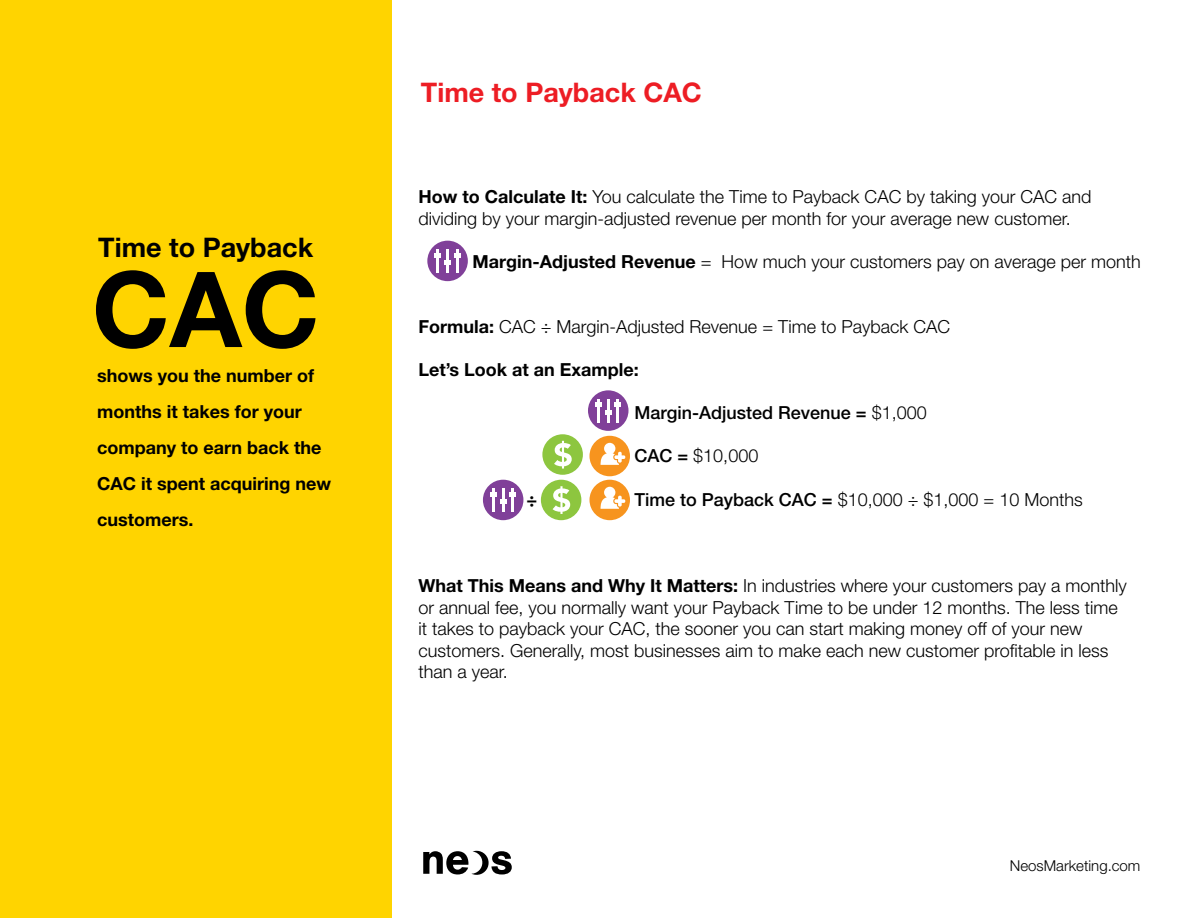
<style>
.page{position:relative;width:1188px;height:918px;background:#fff}
.page>*{position:absolute;margin:0;border:0;box-sizing:border-box;transform-origin:0 0}
.t1{font:700 105px "Helvetica Neue";color:#000}
.t2{font:700 27px "Helvetica Neue";color:#ed1d24}
.t3{font:700 27px "Helvetica Neue";color:#000}
.t4{font:300 18px/21.6px "Helvetica Neue";color:#000}
.t5{font:700 18px/36px "Helvetica Neue";color:#000}
.t6{font:500 18px "Helvetica Neue";color:#000}
.t7{font:300 15px "Helvetica Neue";color:#000}
.s1{font-weight:700}
.s2{font-weight:300}
.s3{font-weight:500}
</style>
<div class="page">
<div style="left:0;top:0;width:392px;height:918px;background:#ffd400"></div>
<svg style="left:423px;top:851px;width:89px;height:24px"></svg>
<div style="left:590px;top:436px;width:40px;height:40px;background:#f7941e;border-radius:50%"></div>
<svg style="left:601px;top:443px;width:24px;height:22px"></svg>
<div style="left:590px;top:480px;width:40px;height:40px;background:#f7941e;border-radius:50%"></div>
<svg style="left:601px;top:487px;width:24px;height:22px"></svg>
<div style="left:542px;top:434px;width:41px;height:41px;background:#8dc63f;border-radius:50%"></div>
<svg style="left:554px;top:441px;width:18px;height:28px"></svg>
<div style="left:541px;top:480px;width:40px;height:40px;background:#8dc63f;border-radius:50%"></div>
<svg style="left:553px;top:486px;width:17px;height:28px"></svg>
<div style="left:588px;top:390px;width:40px;height:41px;background:#804099;border-radius:50%"></div>
<hr style="left:597px;top:399px;width:3px;height:23px;background:#fff">
<hr style="left:607px;top:399px;width:2px;height:23px;background:#fff">
<hr style="left:617px;top:399px;width:2px;height:23px;background:#fff">
<svg style="left:595px;top:402px;width:26px;height:13px"></svg>
<div style="left:427px;top:241px;width:41px;height:40px;background:#804099;border-radius:50%"></div>
<hr style="left:437px;top:249px;width:2px;height:24px;background:#fff">
<hr style="left:447px;top:249px;width:2px;height:24px;background:#fff">
<hr style="left:456px;top:249px;width:2px;height:24px;background:#fff">
<svg style="left:435px;top:253px;width:26px;height:12px"></svg>
<div style="left:483px;top:480px;width:40px;height:40px;background:#804099;border-radius:50%"></div>
<hr style="left:492px;top:488px;width:3px;height:24px;background:#fff">
<hr style="left:502px;top:488px;width:2px;height:24px;background:#fff">
<hr style="left:512px;top:488px;width:2px;height:24px;background:#fff">
<svg style="left:490px;top:492px;width:26px;height:12px"></svg>
<h2 class="t3" style="left:98px;top:231px;width:216px">Time to Payback</h2>
<h1 class="t1" style="left:92px;top:245px;width:229px">CAC</h1>
<p class="t5" style="left:97px;top:358px;width:235px">shows you the number of months it takes for your company to earn back the<br>CAC it spent acquiring new customers.</p>
<h2 class="t2" style="left:421px;top:76px;width:282px">Time to Payback CAC</h2>
<p class="t4" style="left:418px;top:186px;width:674px"><span class="s1">How to Calculate It:</span> You calculate the Time to Payback CAC by taking your CAC and dividing by your margin-adjusted revenue per month for your average new customer.</p>
<p class="t4" style="left:472px;top:250px;width:670px"><span class="s1">Margin-Adjusted Revenue</span> = How much your customers pay on average per month</p>
<p class="t4" style="left:418px;top:315px;width:533px"><span class="s1">Formula:</span> CAC ÷ Margin-Adjusted Revenue = Time to Payback CAC</p>
<p class="t5" style="left:418px;top:351px;width:222px">Let’s Look at an Example:</p>
<p class="t6" style="left:634px;top:402px;width:294px">Margin-Adjusted Revenue = <span class="s2">$1,000</span></p>
<p class="t4" style="left:634px;top:445px;width:125px"><span class="s3">CAC =</span> $10,000</p>
<p class="t5" style="left:526px;top:481px;width:12px">÷</p>
<p class="t4" style="left:634px;top:488px;width:450px"><span class="s3">Time to Payback CAC =</span> $10,000 ÷ $1,000 = 10 Months</p>
<p class="t4" style="left:418px;top:574px;width:710px"><span class="s1">What This Means and Why It Matters:</span> In industries where your customers pay a monthly or annual fee, you normally want your Payback Time to be under 12 months. The less time it takes to payback your CAC, the sooner you can start making money off of your new customers. Generally, most businesses aim to make each new customer profitable in less than a year.</p>
<p class="t7" style="left:1010px;top:857px;width:132px">NeosMarketing.com</p>
</div>
